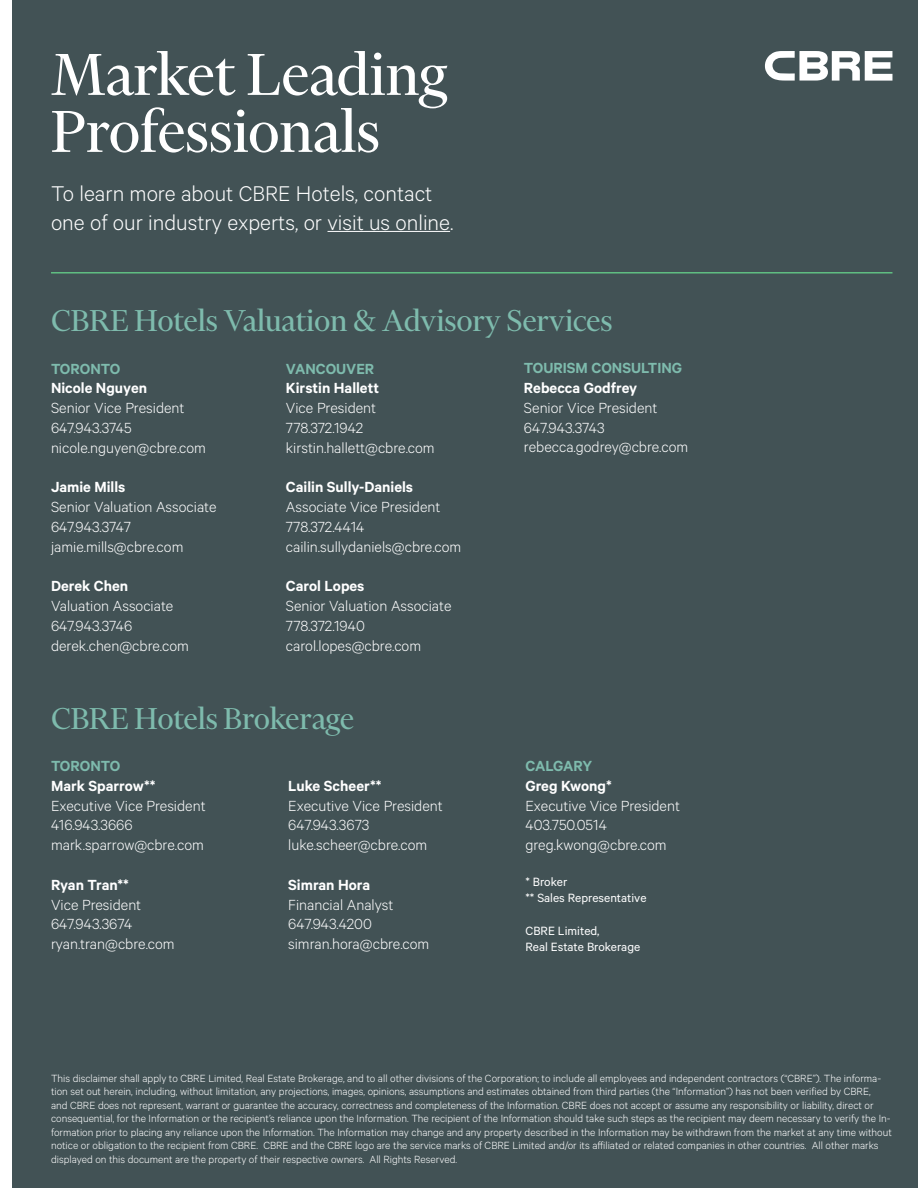
<style>
.page{position:relative;width:918px;height:1188px;background:#fff}
.page>*{position:absolute;margin:0;border:0;box-sizing:border-box;transform-origin:0 0}
.t1{font:67.5px/57px "Financier Display";color:#fff}
.t2{font:34.5px "Financier Display";color:#7ebbad}
.t3{font:300 24px/28.8px "Calibre";color:#fff}
.t4{font:300 16.5px/19.8px "Calibre";color:#fff}
.t5{font:600 16.5px "Calibre";color:#fff}
.t6{font:600 16.5px "Calibre";color:#7ebbad}
.t7{font:600 16.5px "Calibre";letter-spacing:-.02em;color:#7ebbad}
.t8{font:13.5px/16.2px "Calibre";color:#fff}
.t9{font:300 11.7px/13.5px "Calibre";color:#fff}
</style>
<div class="page">
<div style="left:13px;top:0;width:905px;height:1188px;background:#425255"></div>
<svg style="left:765px;top:51px;width:127px;height:30px"></svg>
<hr style="left:328px;top:231px;width:122px;height:1px;background:#fff">
<hr style="left:51px;top:272px;width:841px;height:2px;background:#60bf82">
<h1 class="t1" style="left:51px;top:50px;width:398px">Market Leading<br>Professionals</h1>
<h3 class="t3" style="left:51px;top:181px;width:404px">To learn more about CBRE Hotels, contact one of our industry experts, or visit us online.</h3>
<h2 class="t2" style="left:51px;top:308px;width:563px">CBRE Hotels Valuation &amp; Advisory Services</h2>
<h3 class="t6" style="left:51px;top:363px;width:71px">TORONTO</h3>
<h3 class="t5" style="left:51px;top:383px;width:98px">Nicole Nguyen</h3>
<h3 class="t4" style="left:51px;top:399px;width:157px">Senior Vice President<br>647.943.3745 nicole.nguyen@cbre.com</h3>
<h3 class="t5" style="left:51px;top:482px;width:76px">Jamie Mills</h3>
<h3 class="t4" style="left:51px;top:498px;width:167px">Senior Valuation Associate<br>647.943.3747 jamie.mills@cbre.com</h3>
<h3 class="t5" style="left:51px;top:581px;width:79px">Derek Chen</h3>
<h3 class="t4" style="left:51px;top:597px;width:139px">Valuation Associate<br>647.943.3746 derek.chen@cbre.com</h3>
<h3 class="t6" style="left:286px;top:363px;width:90px">VANCOUVER</h3>
<h3 class="t5" style="left:286px;top:383px;width:95px">Kirstin Hallett</h3>
<h3 class="t4" style="left:286px;top:399px;width:150px">Vice President<br>778.372.1942 kirstin.hallett@cbre.com</h3>
<h3 class="t5" style="left:286px;top:482px;width:129px">Cailin Sully-Daniels</h3>
<h3 class="t4" style="left:286px;top:498px;width:177px">Associate Vice President<br>778.372.4414 cailin.sullydaniels@cbre.com</h3>
<h3 class="t5" style="left:286px;top:581px;width:80px">Carol Lopes</h3>
<h3 class="t4" style="left:286px;top:597px;width:167px">Senior Valuation Associate<br>778.372.1940 carol.lopes@cbre.com</h3>
<h2 class="t2" style="left:51px;top:706px;width:304px">CBRE Hotels Brokerage</h2>
<h3 class="t6" style="left:51px;top:760px;width:71px">TORONTO</h3>
<h3 class="t5" style="left:51px;top:780px;width:106px">Mark Sparrow**</h3>
<h3 class="t4" style="left:51px;top:797px;width:156px">Executive Vice President<br>416.943.3666 mark.sparrow@cbre.com</h3>
<h3 class="t5" style="left:51px;top:879px;width:79px">Ryan Tran**</h3>
<h3 class="t4" style="left:51px;top:896px;width:125px">Vice President<br>647.943.3674 ryan.tran@cbre.com</h3>
<h3 class="t5" style="left:288px;top:780px;width:95px">Luke Scheer**</h3>
<h3 class="t4" style="left:288px;top:797px;width:156px">Executive Vice President<br>647.943.3673 luke.scheer@cbre.com</h3>
<h3 class="t5" style="left:288px;top:879px;width:83px">Simran Hora</h3>
<h3 class="t4" style="left:288px;top:896px;width:143px">Financial Analyst<br>647.943.4200 simran.hora@cbre.com</h3>
<h3 class="t6" style="left:524px;top:362px;width:160px">TOURISM CONSULTING</h3>
<h3 class="t5" style="left:524px;top:382px;width:115px">Rebecca Godfrey</h3>
<h3 class="t4" style="left:524px;top:399px;width:166px">Senior Vice President<br>647.943.3743 rebecca.godrey@cbre.com</h3>
<h3 class="t7" style="left:525px;top:760px;width:68px">CALGARY</h3>
<h3 class="t5" style="left:525px;top:780px;width:88px">Greg Kwong*</h3>
<h3 class="t4" style="left:525px;top:797px;width:156px">Executive Vice President<br>403.750.0514 greg.kwong@cbre.com</h3>
<p class="t8" style="left:525px;top:875px;width:123px">* Broker<br>** Sales Representative</p>
<p class="t8" style="left:525px;top:923px;width:116px">CBRE Limited,<br>Real Estate Brokerage</p>
<p class="t9" style="left:51px;top:1072px;width:842px">This disclaimer shall apply to CBRE Limited, Real Estate Brokerage, and to all other divisions of the Corporation; to include all employees and independent contractors (“CBRE”). The informa&shy;tion set out herein, including, without limitation, any projections, images, opinions, assumptions and estimates obtained from third parties (the “Information”) has not been verified by CBRE,<br>and CBRE does not represent, warrant or guarantee the accuracy, correctness and completeness of the Information. CBRE does not accept or assume any responsibility or liability, direct or consequential, for the Information or the recipient’s reliance upon the Information. The recipient of the Information should take such steps as the recipient may deem necessary to verify the In&shy;formation prior to placing any reliance upon the Information. The Information may change and any property described in the Information may be withdrawn from the market at any time without notice or obligation to the recipient from CBRE. CBRE and the CBRE logo are the service marks of CBRE Limited and/or its affiliated or related companies in other countries. All other marks displayed on this document are the property of their respective owners. All Rights Reserved.</p>
</div>
